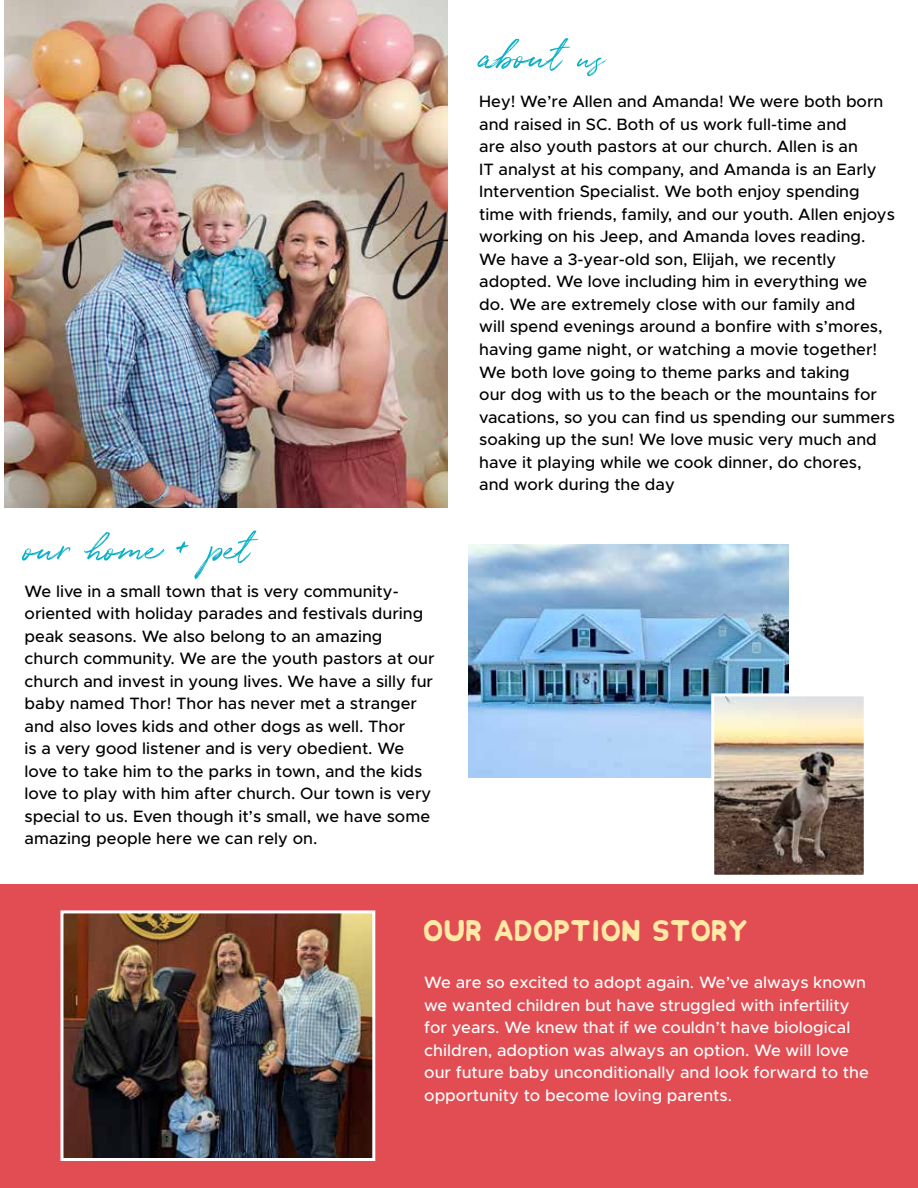
<style>
.page{position:relative;width:918px;height:1188px;background:#fff}
.page>*{position:absolute;margin:0;border:0;box-sizing:border-box;transform-origin:0 0}
.t1{font:67.35px "Paradise Thoughts";color:#09afc5}
.t2{font:39px "Chlakh";color:#ffeaa5}
.t3{font:500 16.5px/22.5px "Metropolis";color:#000}
.t4{font:500 16.5px/22.5px "Metropolis";color:#fff}
.s1{font-size:56.1px}
</style>
<div class="page">
<img style="left:469px;top:545px;width:320px;height:233px">
<div style="left:0;top:885px;width:918px;height:303px;background:#e14d53"></div>
<img style="left:4px;top:0;width:444px;height:508px">
<img style="left:64px;top:914px;width:307px;height:243px">
<div style="left:60px;top:910px;width:315px;height:251px;border:3px solid #fff"></div>
<img style="left:715px;top:697px;width:148px;height:177px">
<div style="left:711px;top:693px;width:156px;height:185px;border:3px solid #fff"></div>
<h1 class="t1" style="left:482px;top:4px;width:126px">about <span class="s1">us</span></h1>
<h1 class="t1" style="left:26px;top:497px;width:227px">our home + pet</h1>
<p class="t3" style="left:25px;top:580px;width:411px">We live in a small town that is very community&shy;oriented with holiday parades and festivals during peak seasons. We also belong to an amazing church community. We are the youth pastors at our church and invest in young lives. We have a silly fur baby named Thor! Thor has never met a stranger and also loves kids and other dogs as well. Thor<br>is a very good listener and is very obedient. We love to take him to the parks in town, and the kids love to play with him after church. Our town is very special to us. Even though it’s small, we have some amazing people here we can rely on.</p>
<p class="t3" style="left:479px;top:90px;width:417px">Hey! We’re Allen and Amanda! We were both born and raised in SC. Both of us work full-time and<br>are also youth pastors at our church. Allen is an<br>IT analyst at his company, and Amanda is an Early Intervention Specialist. We both enjoy spending time with friends, family, and our youth. Allen enjoys working on his Jeep, and Amanda loves reading.<br>We have a 3-year-old son, Elijah, we recently adopted. We love including him in everything we do. We are extremely close with our family and<br>will spend evenings around a bonfire with s’mores, having game night, or watching a movie together!<br>We both love going to theme parks and taking<br>our dog with us to the beach or the mountains for vacations, so you can find us spending our summers soaking up the sun! We love music very much and have it playing while we cook dinner, do chores, and work during the day</p>
<h2 class="t2" style="left:424px;top:904px;width:326px">our adoption story</h2>
<p class="t4" style="left:424px;top:971px;width:446px">We are so excited to adopt again. We’ve always known we wanted children but have struggled with infertility for years. We knew that if we couldn’t have biological children, adoption was always an option. We will love our future baby unconditionally and look forward to the opportunity to become loving parents.</p>
</div>
